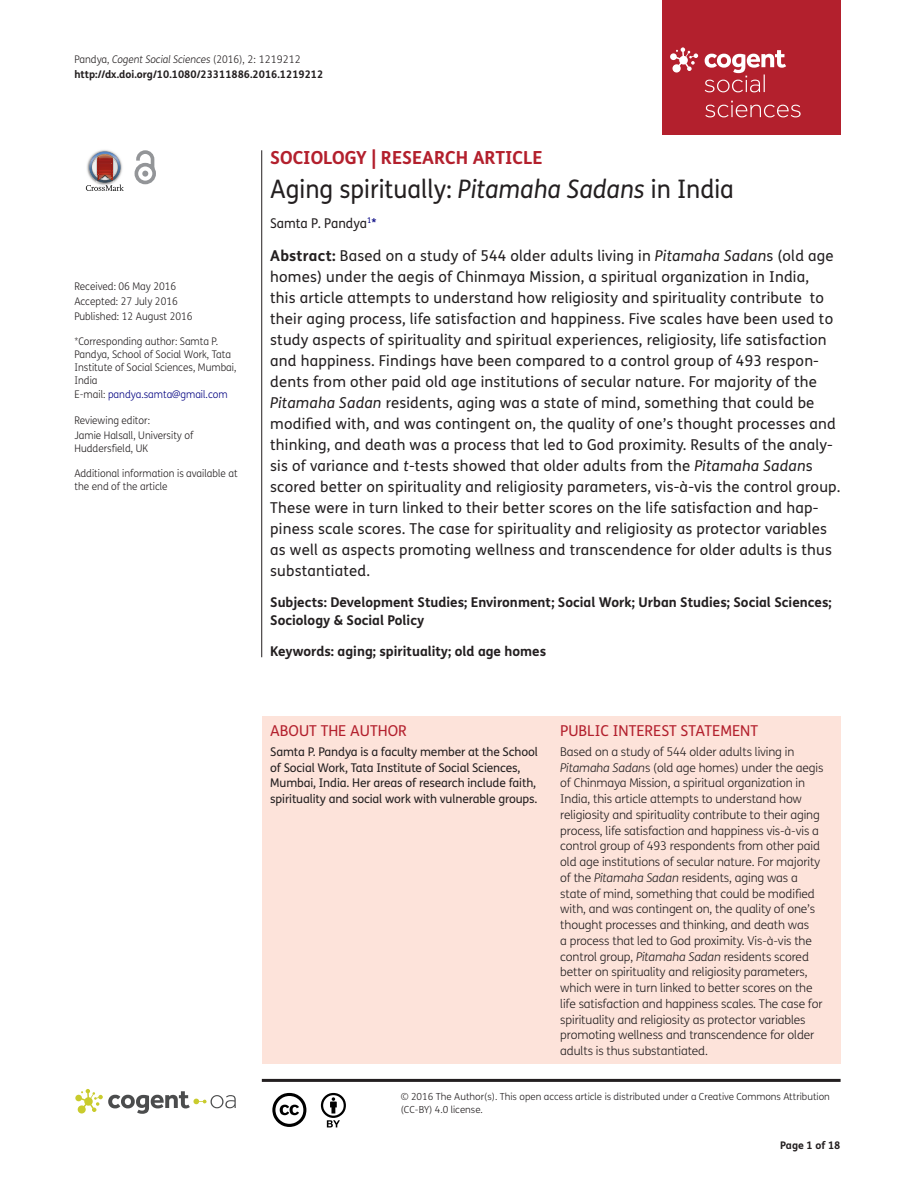
<style>
.page{position:relative;width:915px;height:1191px;background:#fff}
.page>*{position:absolute;margin:0;border:0;box-sizing:border-box;transform-origin:0 0}
.t1{font:25.5px "FS Me Pro";color:#231f20;scale:.95 1}
.t2{font:700 18px "FS Me Pro";color:#b3202d}
.t3{font:15px/21px "FS Me Pro";letter-spacing:.015em;color:#231f20}
.t4{font:15px "FS Me Pro";color:#b3202d}
.t5{font:700 13.5px/18px "FS Me Pro";color:#231f20}
.t6{font:13.5px "FS Me Pro";color:#231f20;scale:.95 1}
.t7{font:300 12px/15.8px "FS Me Pro";letter-spacing:-.01em;color:#231f20}
.t8{font:12px/15.8px "FS Me Pro";letter-spacing:-.01em;color:#231f20}
.t9{font:300 10.5px/12.8px "FS Me Pro";color:#231f20;scale:.95 1}
.t10{font:700 10.5px/15px "FS Me Pro";color:#231f20}
.t11{font:300 10.5px "FS Me Pro";color:#000080;scale:.95 1}
.t12{font:300 9.75px/12.8px "FS Me Pro";color:#231f20}
.s1{font-weight:300}
.s2{font-weight:300;font-style:italic}
.s3{color:#231f20}
.s4{font-style:italic}
.s5{color:#000080}
.s6{font-weight:700}
</style>
<div class="page">
<div style="left:661px;top:0;width:179px;height:134px;background:#b3202d"></div>
<svg style="left:670px;top:47px;width:28px;height:26px"></svg>
<svg style="left:705px;top:101px;width:95px;height:16px"></svg>
<svg style="left:704px;top:50px;width:81px;height:42px"></svg>
<div style="left:261px;top:716px;width:579px;height:347px;background:#fde3da"></div>
<svg style="left:86px;top:151px;width:38px;height:40px"></svg>
<svg style="left:134px;top:150px;width:22px;height:34px"></svg>
<hr style="left:261px;top:150px;width:1px;height:507px;background:#231f20">
<hr style="left:262px;top:1078px;width:578px;height:3px;background:#231f20">
<svg style="left:75px;top:1089px;width:161px;height:24px"></svg>
<svg style="left:272px;top:1093px;width:34px;height:34px"></svg>
<svg style="left:321px;top:1093px;width:25px;height:34px"></svg>
<p class="t10" style="left:74px;top:51px;width:250px"><span class="s1">Pandya,</span> <span class="s2">Cogent Social Sciences</span> <span class="s1">(2016), 2: 1219212 </span>http://dx.doi.org/10.1080/23311886.2016.1219212</p>
<p class="t9" style="left:74px;top:279px;width:126px;line-height:14.9px">Received: 06 May 2016<br>Accepted: 27 July 2016<br>Published: 12 August 2016</p>
<p class="t9" style="left:74px;top:335px;width:172px">*Corresponding author: Samta P.<br>Pandya, School of Social Work, Tata<br>Institute of Social Sciences, Mumbai,<br>India</p>
<p class="t11" style="left:74px;top:387px;width:163px"><span class="s3">E-mail:</span> pandya.samta@gmail.com</p>
<p class="t9" style="left:74px;top:412px;width:127px;line-height:14.9px">Reviewing editor:<br>Jamie Halsall, University of</p>
<p class="t9" style="left:74px;top:441px;width:79px">Huddersfield, UK</p>
<p class="t9" style="left:74px;top:467px;width:173px">Additional information is available at the end of the article</p>
<p class="t2" style="left:270px;top:143px;width:274px">SOCIOLOGY | RESEARCH ARTICLE</p>
<h1 class="t1" style="left:270px;top:172px;width:489px">Aging spiritually: <span class="s4">Pitamaha Sadans</span> in India</h1>
<p class="t6" style="left:270px;top:213px;width:113px">Samta P. Pandya<sup>1</sup><span class="s5">*</span></p>
<p class="t3" style="left:270px;top:245px;width:571px"><span class="s6">Abstract:</span> Based on a study of 544 older adults living in <span class="s4">Pitamaha Sadan</span>s (old age homes) under the aegis of Chinmaya Mission, a spiritual organization in India,<br>this article attempts to understand how religiosity and spirituality contribute to their aging process, life satisfaction and happiness. Five scales have been used to study aspects of spirituality and spiritual experiences, religiosity, life satisfaction and happiness. Findings have been compared to a control group of 493 respon&shy;dents from other paid old age institutions of secular nature. For majority of the <span class="s4">Pitamaha Sadan</span> residents, aging was a state of mind, something that could be modified with, and was contingent on, the quality of one’s thought processes and thinking, and death was a process that led to God proximity. Results of the analy&shy;sis of variance and <span class="s4">t</span>-tests showed that older adults from the <span class="s4">Pitamaha Sadan</span>s scored better on spirituality and religiosity parameters, vis-à-vis the control group.<br>These were in turn linked to their better scores on the life satisfaction and hap&shy;piness scale scores. The case for spirituality and religiosity as protector variables as well as aspects promoting wellness and transcendence for older adults is thus substantiated.</p>
<p class="t5" style="left:270px;top:593px;width:563px">Subjects: Development Studies; Environment; Social Work; Urban Studies; Social Sciences;<br>Sociology &amp; Social Policy</p>
<p class="t5" style="left:270px;top:641px;width:277px">Keywords: aging; spirituality; old age homes</p>
<p class="t4" style="left:270px;top:721px;width:138px">ABOUT THE AUTHOR</p>
<p class="t8" style="left:270px;top:743px;width:269px">Samta P. Pandya is a faculty member at the School of Social Work, Tata Institute of Social Sciences, Mumbai, India. Her areas of research include faith, spirituality and social work with vulnerable groups.</p>
<p class="t4" style="left:560px;top:721px;width:199px">PUBLIC INTEREST STATEMENT</p>
<p class="t7" style="left:560px;top:743px;width:264px">Based on a study of 544 older adults living in <span class="s4">Pitamaha Sadan</span>s (old age homes) under the aegis of Chinmaya Mission, a spiritual organization in India, this article attempts to understand how religiosity and spirituality contribute to their aging process, life satisfaction and happiness vis-à-vis a control group of 493 respondents from other paid old age institutions of secular nature. For majority of the <span class="s4">Pitamaha Sadan</span> residents, aging was a state of mind, something that could be modified with, and was contingent on, the quality of one’s thought processes and thinking, and death was<br>a process that led to God proximity. Vis-à-vis the control group, <span class="s4">Pitamaha Sadan</span> residents scored better on spirituality and religiosity parameters, which were in turn linked to better scores on the life satisfaction and happiness scales. The case for spirituality and religiosity as protector variables promoting wellness and transcendence for older adults is thus substantiated.</p>
<p class="t12" style="left:400px;top:1090px;width:430px">© 2016 The Author(s). This open access article is distributed under a Creative Commons Attribution (CC-BY) 4.0 license.</p>
<p class="t10" style="left:780px;top:1137px;width:62px">Page 1 of 18</p>
</div>
